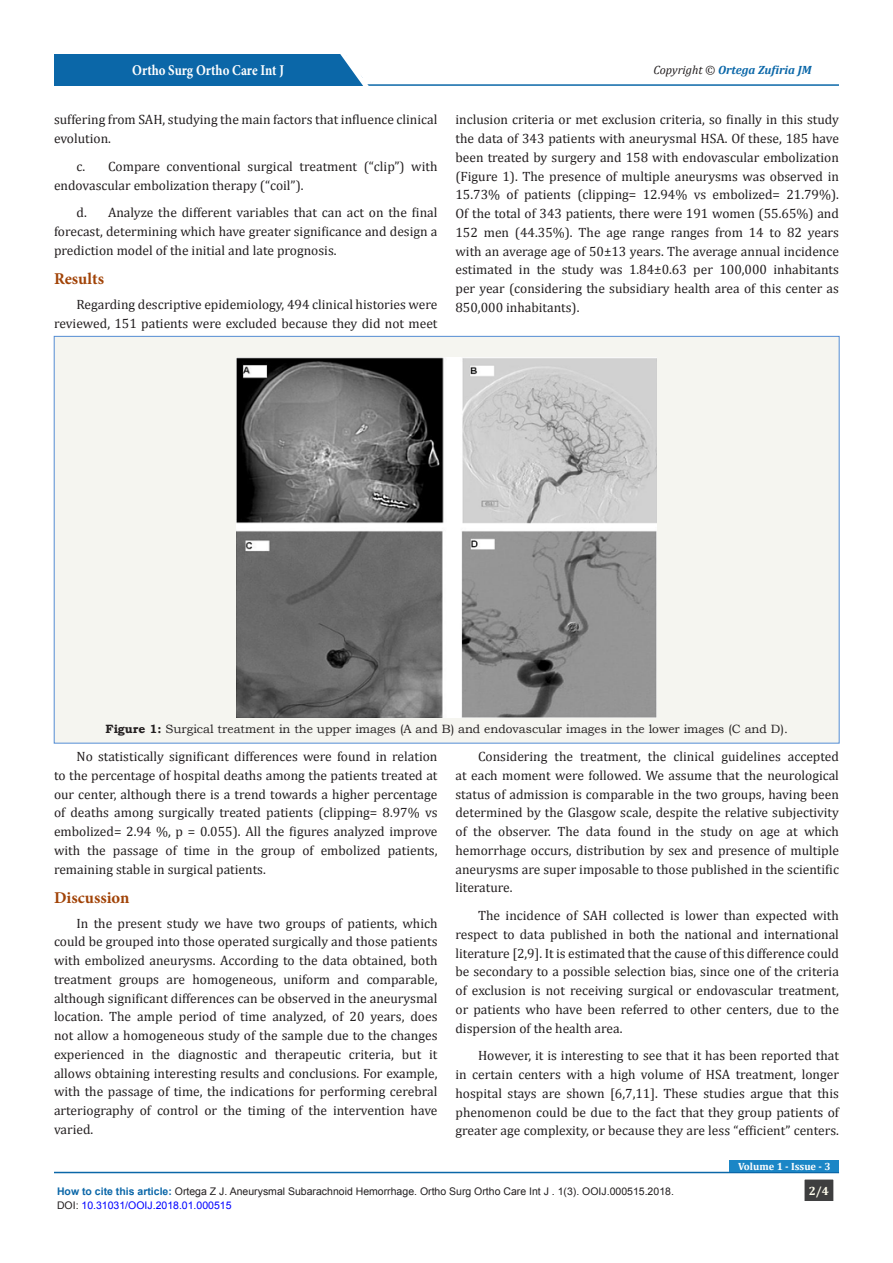
<style>
.page{position:relative;width:893px;height:1263px;background:#fff}
.page>*{position:absolute;margin:0;border:0;box-sizing:border-box;transform-origin:0 0}
.t1{font:700 16.5px "Minion Pro";color:#a14307}
.t2{font:700 15px "Minion Pro";color:#fff;scale:.86 1}
.t3{font:13.5px/18.8px "Cambria";color:#231f20;text-align:justify}
.t4{font:12px "Bookman Old Style";color:#231f20}
.t5{font:italic 700 12px "Cambria";color:#0b67a8}
.t6{font:700 12px "Cambria";color:#fffdee}
.t7{font:10.5px "Arial";color:#231f20}
.t8{font:10.5px "Arial";color:#00f}
.t9{font:700 10.5px "Cambria";color:#fff}
.s1{font-weight:400;color:#231f20}
.s2{font-weight:700}
.s3{font-weight:700;color:#0b67a8}
.s4{color:#231f20}
</style>
<div class="page">
<hr style="left:206px;top:84px;width:633px;height:2px;background:#0b67a8">
<div style="left:54px;top:54px;width:308px;height:32px;background:#0b67a8"></div>
<svg style="left:340px;top:54px;width:34px;height:32px"></svg>
<hr style="left:54px;top:1172px;width:785px;height:1px;background:#0b67a8">
<div style="left:804px;top:1179px;width:30px;height:22px;background:#3e3e3f"></div>
<div style="left:804px;top:1179px;width:30px;height:23px;border:1px solid #fff"></div>
<div style="left:730px;top:1160px;width:109px;height:12px;background:#1b86c6"></div>
<div style="left:54px;top:336px;width:785px;height:407px;background:#f5f5f0"></div>
<img style="left:237px;top:357px;width:419px;height:360px">
<p class="t2" style="left:132px;top:60px;width:178px">Ortho Surg Ortho Care Int J</p>
<p class="t5" style="left:653px;top:61px;width:159px"><span class="s1">Copyright ©</span> Ortega Zufiria JM</p>
<p class="t3" style="left:54px;top:110px;width:385px">suffering from SAH, studying the main factors that influence clinical evolution.</p>
<p class="t3" style="left:54px;top:157px;width:385px;text-indent:22px">c. Compare conventional surgical treatment (“clip”) with endovascular embolization therapy (“coil”).</p>
<p class="t3" style="left:54px;top:203px;width:385px;text-indent:22px">d. Analyze the different variables that can act on the final forecast, determining which have greater significance and design a prediction model of the initial and late prognosis.</p>
<p class="t1" style="left:54px;top:267px;width:51px">Results</p>
<p class="t3" style="left:54px;top:295px;width:385px;text-align:right">Regarding descriptive epidemiology, 494 clinical histories were reviewed, 151 patients were excluded because they did not meet</p>
<p class="t3" style="left:455px;top:110px;width:385px">inclusion criteria or met exclusion criteria, so finally in this study the data of 343 patients with aneurysmal HSA. Of these, 185 have been treated by surgery and 158 with endovascular embolization (Figure 1). The presence of multiple aneurysms was observed in 15.73% of patients (clipping= 12.94% vs embolized= 21.79%).<br>Of the total of 343 patients, there were 191 women (55.65%) and 152 men (44.35%). The age range ranges from 14 to 82 years with an average age of 50±13 years. The average annual incidence estimated in the study was 1.84±0.63 per 100,000 inhabitants per year (considering the subsidiary health area of this center as 850,000 inhabitants).</p>
<p class="t4" style="left:106px;top:721px;width:684px"><span class="s2">Figure 1:</span> Surgical treatment in the upper images (A and B) and endovascular images in the lower images (C and D).</p>
<p class="t3" style="left:54px;top:747px;width:385px;text-indent:22px">No statistically significant differences were found in relation to the percentage of hospital deaths among the patients treated at our center, although there is a trend towards a higher percentage of deaths among surgically treated patients (clipping= 8.97% vs embolized= 2.94 %, p = 0.055). All the figures analyzed improve with the passage of time in the group of embolized patients, remaining stable in surgical patients.</p>
<p class="t1" style="left:54px;top:886px;width:77px">Discussion</p>
<p class="t3" style="left:54px;top:913px;width:385px;text-indent:22px">In the present study we have two groups of patients, which could be grouped into those operated surgically and those patients with embolized aneurysms. According to the data obtained, both treatment groups are homogeneous, uniform and comparable, although significant differences can be observed in the aneurysmal location. The ample period of time analyzed, of 20 years, does not allow a homogeneous study of the sample due to the changes experienced in the diagnostic and therapeutic criteria, but it allows obtaining interesting results and conclusions. For example, with the passage of time, the indications for performing cerebral arteriography of control or the timing of the intervention have varied.</p>
<p class="t3" style="left:455px;top:747px;width:385px;text-indent:22px">Considering the treatment, the clinical guidelines accepted at each moment were followed. We assume that the neurological status of admission is comparable in the two groups, having been determined by the Glasgow scale, despite the relative subjectivity of the observer. The data found in the study on age at which hemorrhage occurs, distribution by sex and presence of multiple aneurysms are super imposable to those published in the scientific literature.</p>
<p class="t3" style="left:455px;top:906px;width:385px;text-indent:22px">The incidence of SAH collected is lower than expected with respect to data published in both the national and international literature [2,9]. It is estimated that the cause of this difference could be secondary to a possible selection bias, since one of the criteria of exclusion is not receiving surgical or endovascular treatment, or patients who have been referred to other centers, due to the dispersion of the health area.</p>
<p class="t3" style="left:455px;top:1046px;width:385px;text-indent:22px">However, it is interesting to see that it has been reported that in certain centers with a high volume of HSA treatment, longer hospital stays are shown [6,7,11]. These studies argue that this phenomenon could be due to the fact that they group patients of greater age complexity, or because they are less “efficient” centers.</p>
<p class="t9" style="left:738px;top:1159px;width:94px">Volume 1 - Issue - 3</p>
<p class="t7" style="left:57px;top:1184px;width:618px"><span class="s3">How to cite this article:</span> Ortega Z J. Aneurysmal Subarachnoid Hemorrhage. Ortho Surg Ortho Care Int J . 1(3). OOIJ.000515.2018.</p>
<p class="t6" style="left:809px;top:1182px;width:22px">2/4</p>
<p class="t8" style="left:57px;top:1198px;width:176px"><span class="s4">DOI:</span> 10.31031/OOIJ.2018.01.000515</p>
</div>
